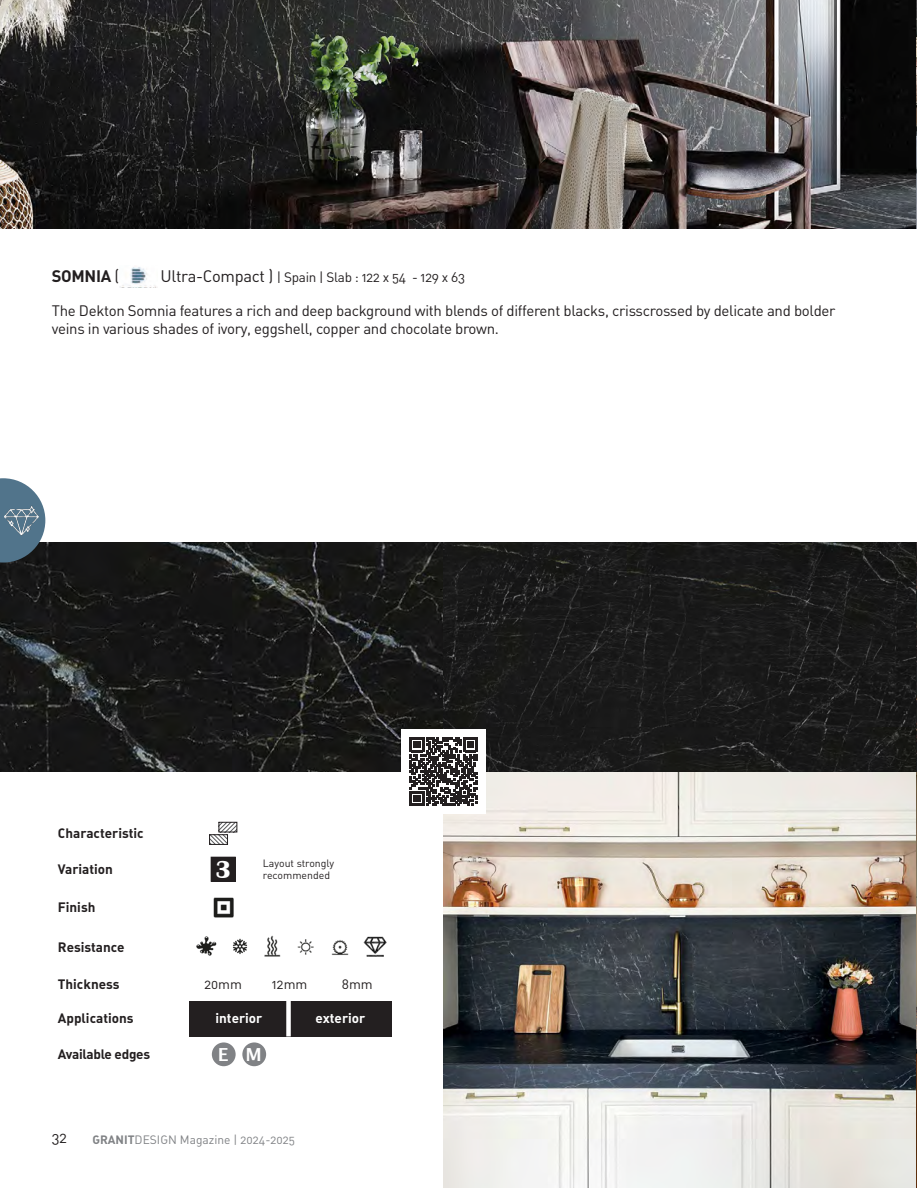
<style>
.page{position:relative;width:917px;height:1188px;background:#fff}
.page>*{position:absolute;margin:0;border:0;box-sizing:border-box;transform-origin:0 0}
.t1{font:700 25.5px "Britannic";color:#fff}
.t2{font:600 18px "Lucida Sans";color:#fff}
.t3{font:16.5px "DIN Bold Alternate";letter-spacing:-.02em;color:#231f20}
.t4{font:15px/18px "DIN Regular Alternate";letter-spacing:-.02em;color:#231f20}
.t5{font:13.5px "DIN Bold Alternate";color:#231f20}
.t6{font:13.5px "DIN Regular Alternate";letter-spacing:-.02em;color:#231f20}
.t7{font:13.5px "DIN Bold Alternate";color:#fff}
.t8{font:13.5px "DIN Bold Alternate";letter-spacing:-.02em;color:#231f20}
.t9{font:12px "DIN Regular Alternate";color:#808285}
.t10{font:10.5px/12.6px "DIN Regular Alternate";color:#231f20}
.s1{font-family:"DIN Regular Alternate"}
.s2{font-size:16.5px}
.s3{font-family:"DIN Bold Alternate"}
</style>
<div class="page">
<img style="left:443px;top:771px;width:474px;height:417px">
<img style="left:0;top:542px;width:917px;height:229px">
<img style="left:119px;top:267px;width:37px;height:20px">
<img style="left:0;top:0;width:917px;height:229px">
<div style="left:401px;top:729px;width:84px;height:84px;background:#fff"></div>
<svg style="left:409px;top:737px;width:68px;height:68px"></svg>
<div style="left:189px;top:1000px;width:99px;height:36px;background:#231f20"></div>
<div style="left:288px;top:1000px;width:104px;height:36px;background:#231f20"></div>
<svg style="left:286px;top:1000px;width:4px;height:36px"></svg>
<svg style="left:209px;top:824px;width:28px;height:21px"></svg>
<div style="left:218px;top:822px;width:19px;height:10px;border:1px solid #231f20"></div>
<div style="left:211px;top:857px;width:24px;height:24px;background:#231f20"></div>
<div style="left:211px;top:856px;width:24px;height:25px;border:1px solid #231f20"></div>
<img style="left:213px;top:897px;width:21px;height:21px">
<img style="left:196px;top:936px;width:21px;height:20px">
<img style="left:232px;top:938px;width:16px;height:16px">
<img style="left:264px;top:935px;width:17px;height:22px">
<img style="left:297px;top:939px;width:17px;height:16px">
<img style="left:331px;top:940px;width:18px;height:15px">
<img style="left:363px;top:936px;width:24px;height:21px">
<div style="left:212px;top:1042px;width:23px;height:24px;background:#808285;border-radius:50%"></div>
<div style="left:242px;top:1042px;width:24px;height:24px;background:#808285;border-radius:50%"></div>
<svg style="left:0;top:478px;width:45px;height:84px;background:#657e8f"></svg>
<img style="left:5px;top:504px;width:33px;height:33px">
<p class="t3" style="left:52px;top:265px;width:69px">SOMNIA <span class="s1">(</span></p>
<p class="t6" style="left:160px;top:268px;width:306px"><span class="s2">Ultra-Compact )</span> | Spain | Slab : 122 x 54 - 129 x 63</p>
<p class="t4" style="left:52px;top:301px;width:784px">The Dekton Somnia features a rich and deep background with blends of different blacks, crisscrossed by delicate and bolder veins in various shades of ivory, eggshell, copper and chocolate brown.</p>
<p class="t5" style="left:58px;top:824px;width:87px">Characteristic</p>
<p class="t5" style="left:58px;top:860px;width:57px">Variation</p>
<p class="t1" style="left:215px;top:855px;width:17px">3</p>
<p class="t10" style="left:263px;top:856px;width:73px">Layout strongly recommended</p>
<p class="t5" style="left:58px;top:898px;width:39px">Finish</p>
<p class="t5" style="left:58px;top:938px;width:68px">Resistance</p>
<p class="t5" style="left:58px;top:975px;width:63px">Thickness</p>
<p class="t6" style="left:204px;top:975px;width:39px">20mm</p>
<p class="t6" style="left:272px;top:975px;width:37px">12mm</p>
<p class="t6" style="left:341px;top:975px;width:32px">8mm</p>
<p class="t5" style="left:58px;top:1009px;width:77px">Applications</p>
<p class="t7" style="left:215px;top:1009px;width:48px">interior</p>
<p class="t7" style="left:315px;top:1009px;width:51px">exterior</p>
<p class="t8" style="left:58px;top:1045px;width:94px">Available edges</p>
<p class="t2" style="left:217px;top:1044px;width:12px">E</p>
<p class="t2" style="left:245px;top:1044px;width:18px">M</p>
<p class="t4" style="left:52px;top:1128px;width:17px">32</p>
<p class="t9" style="left:92px;top:1132px;width:204px"><span class="s3">GRANIT</span>DESIGN Magazine | 2024-2025</p>
</div>
